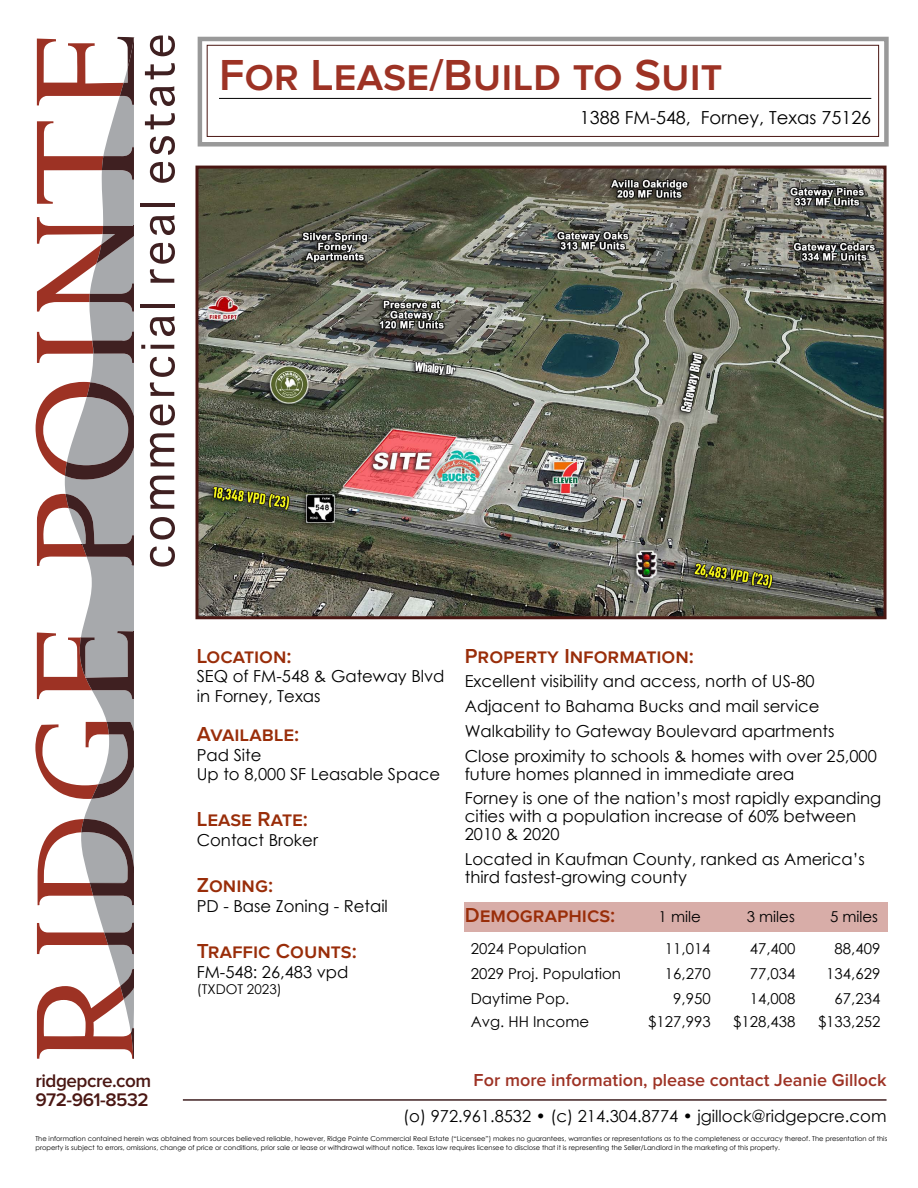
<style>
.page{position:relative;width:918px;height:1188px;background:#fff}
.page>*{position:absolute;margin:0;border:0;box-sizing:border-box;transform-origin:0 0}
.t1{font:600 45px "Proxima Nova";color:#9d3224}
.t2{font:600 21px "Proxima Nova";color:#992d09}
.t3{font:600 18.9px/18.9px "Proxima Nova";letter-spacing:-.025em;color:#4a1713}
.t4{font:600 18px "Proxima Nova";color:#9d3224}
.t5{font:18px "Century Gothic";color:#000}
.t6{font:16.5px/24.8px "Century Gothic";color:#000}
.t7{font:15px "Century Gothic";color:#000}
.t8{font:13.5px "Century Gothic";color:#000}
.t9{font:6.75px/9px "Century Gothic";color:#000}
</style>
<div class="page">
<svg style="left:35px;top:36px;width:100px;height:1023px"></svg>
<svg style="left:150px;top:547px;width:25px;height:20px"></svg>
<svg style="left:150px;top:517px;width:25px;height:23px"></svg>
<svg style="left:150px;top:476px;width:24px;height:33px"></svg>
<svg style="left:150px;top:433px;width:24px;height:33px"></svg>
<svg style="left:150px;top:405px;width:25px;height:20px"></svg>
<svg style="left:150px;top:357px;width:25px;height:39px"></svg>
<svg style="left:151px;top:345px;width:23px;height:4px"></svg>
<svg style="left:141px;top:345px;width:4px;height:4px"></svg>
<svg style="left:150px;top:316px;width:25px;height:20px"></svg>
<hr style="left:140px;top:304px;width:34px;height:4px;background:#3f2021">
<svg style="left:150px;top:243px;width:25px;height:40px"></svg>
<svg style="left:150px;top:215px;width:25px;height:20px"></svg>
<hr style="left:140px;top:203px;width:34px;height:4px;background:#3f2021">
<svg style="left:150px;top:162px;width:25px;height:21px"></svg>
<svg style="left:150px;top:136px;width:25px;height:19px"></svg>
<svg style="left:145px;top:113px;width:30px;height:16px"></svg>
<svg style="left:150px;top:86px;width:25px;height:20px"></svg>
<svg style="left:145px;top:63px;width:30px;height:16px"></svg>
<svg style="left:150px;top:35px;width:25px;height:21px"></svg>
<div style="left:128px;top:30px;width:10px;height:7px;background:#fff"></div>
<div style="left:198px;top:37px;width:691px;height:110px;background:#fff;border:4px solid #999"></div>
<div style="left:207px;top:45px;width:672px;height:92px;background:#fff;border:1px solid #4a1713"></div>
<hr style="left:219px;top:98px;width:652px;height:1px;background:#000">
<hr style="left:183px;top:1099px;width:704px;height:2px;background:#3f2021">
<img style="left:199px;top:170px;width:684px;height:445px">
<div style="left:195px;top:166px;width:692px;height:453px;border:3px solid #4a1713"></div>
<div style="left:465px;top:902px;width:423px;height:29px;background:#d8ada8"></div>
<h1 class="t1" style="left:219px;top:55px;width:505px">For Lease/Build to Suit</h1>
<p class="t5" style="left:580px;top:105px;width:293px">1388 FM-548, Forney, Texas 75126</p>
<p class="t2" style="left:197px;top:646px;width:96px">Location:</p>
<p class="t6" style="left:197px;top:666px;width:249px;line-height:19.8px">SEQ of FM-548 &amp; Gateway Blvd in Forney, Texas</p>
<p class="t2" style="left:197px;top:724px;width:104px">Available:</p>
<p class="t6" style="left:197px;top:745px;width:245px;line-height:19.8px">Pad Site<br>Up to 8,000 SF Leasable Space</p>
<p class="t2" style="left:197px;top:810px;width:113px">Lease Rate:</p>
<p class="t6" style="left:197px;top:828px;width:123px">Contact Broker</p>
<p class="t2" style="left:197px;top:875px;width:78px">Zoning:</p>
<p class="t6" style="left:197px;top:893px;width:193px">PD - Base Zoning - Retail</p>
<p class="t2" style="left:197px;top:941px;width:161px">Traffic Counts:</p>
<p class="t6" style="left:197px;top:959px;width:153px">FM-548: 26,483 vpd</p>
<p class="t8" style="left:197px;top:979px;width:87px">(TXDOT 2023)</p>
<p class="t2" style="left:465px;top:646px;width:231px">Property Information:</p>
<p class="t6" style="left:465px;top:669px;width:414px">Excellent visibility and access, north of US-80<br>Adjacent to Bahama Bucks and mail service Walkability to Gateway Boulevard apartments Close proximity to schools &amp; homes with over 25,000</p>
<p class="t6" style="left:465px;top:761px;width:418px">future homes planned in immediate area<br>Forney is one of the nation’s most rapidly expanding</p>
<p class="t6" style="left:465px;top:807px;width:393px;line-height:18px">cities with a population increase of 60% between<br>2010 &amp; 2020</p>
<p class="t6" style="left:465px;top:850px;width:402px;line-height:18px">Located in Kaufman County, ranked as America’s third fastest-growing county</p>
<p class="t2" style="left:465px;top:905px;width:152px">Demographics:</p>
<p class="t7" style="left:659px;top:907px;width:44px">1 mile</p>
<p class="t7" style="left:747px;top:907px;width:50px">3 miles</p>
<p class="t7" style="left:830px;top:907px;width:50px">5 miles</p>
<p class="t7" style="left:471px;top:938px;width:117px">2024 Population</p>
<p class="t7" style="left:665px;top:938px;width:47px">11,014</p>
<p class="t7" style="left:750px;top:938px;width:47px">47,400</p>
<p class="t7" style="left:835px;top:938px;width:47px">88,409</p>
<p class="t7" style="left:471px;top:963px;width:152px">2029 Proj. Population</p>
<p class="t7" style="left:665px;top:963px;width:47px">16,270</p>
<p class="t7" style="left:750px;top:963px;width:47px">77,034</p>
<p class="t7" style="left:826px;top:963px;width:56px">134,629</p>
<p class="t7" style="left:471px;top:988px;width:100px">Daytime Pop.</p>
<p class="t7" style="left:673px;top:988px;width:39px">9,950</p>
<p class="t7" style="left:750px;top:988px;width:47px">14,008</p>
<p class="t7" style="left:835px;top:988px;width:47px">67,234</p>
<p class="t7" style="left:471px;top:1011px;width:120px">Avg. HH Income</p>
<p class="t7" style="left:648px;top:1011px;width:64px">$127,993</p>
<p class="t7" style="left:733px;top:1011px;width:64px">$128,438</p>
<p class="t7" style="left:818px;top:1011px;width:64px">$133,252</p>
<p class="t3" style="left:35px;top:1072px;width:117px">ridgepcre.com<br>972-961-8532</p>
<p class="t4" style="left:474px;top:1072px;width:414px">For more information, please contact Jeanie Gillock</p>
<p class="t6" style="left:403px;top:1104px;width:485px">(o) 972.961.8532 • (c) 214.304.8774 • jgillock@ridgepcre.com</p>
<p class="t9" style="left:35px;top:1134px;width:853px">The information contained herein was obtained from sources believed reliable, however, Ridge Pointe Commercial Real Estate (“Licensee”) makes no guarantees, warranties or representations as to the completeness or accuracy thereof. The presentation of this property is subject to errors, omissions, change of price or conditions, prior sale or lease or withdrawal without notice. Texas law requires licensee to disclose that it is representing the Seller/Landlord in the marketing of this property.</p>
</div>
